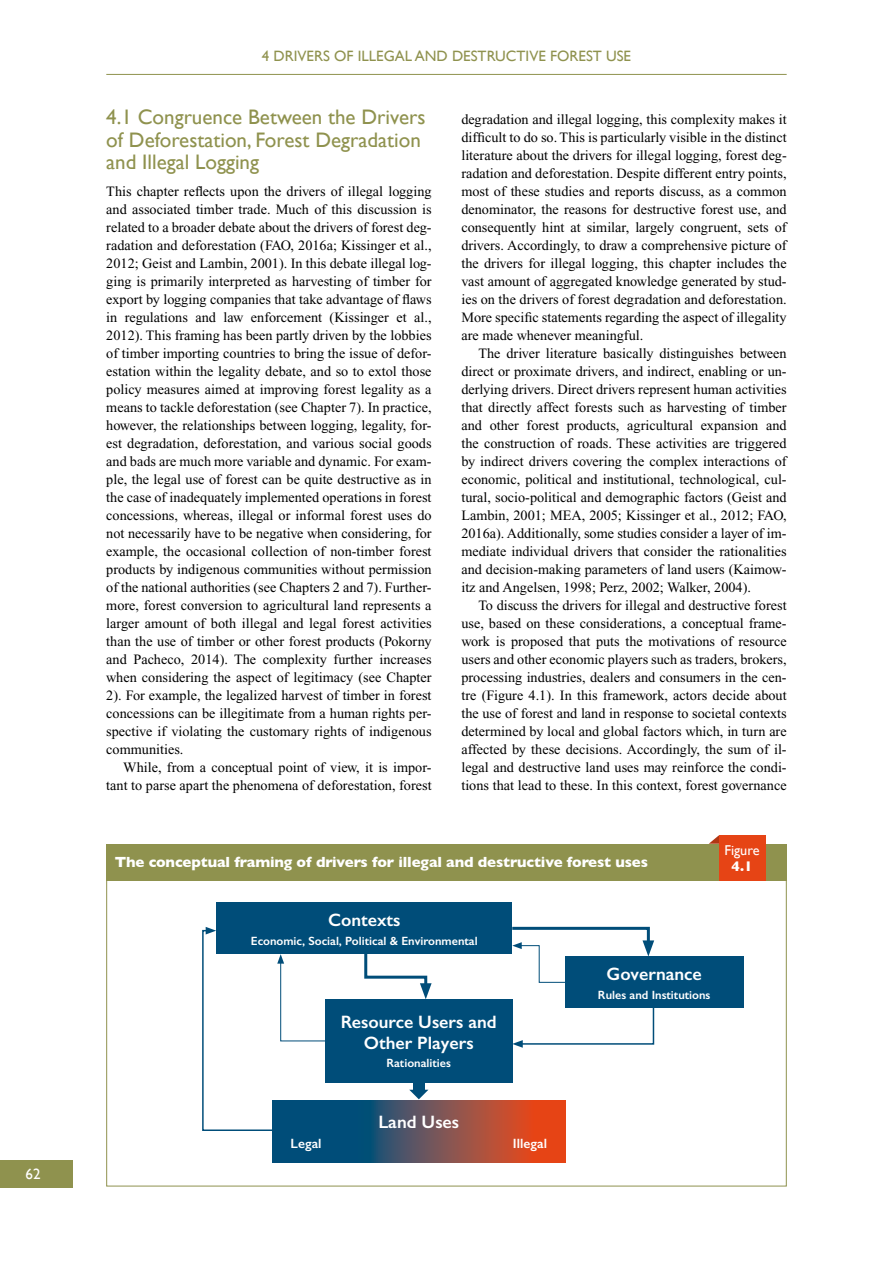
<style>
.page{position:relative;width:893px;height:1263px;background:#fff}
.page>*{position:absolute;margin:0;border:0;box-sizing:border-box;transform-origin:0 0}
.t1{font:21px/22.5px "Gill Sans";color:#8f924e}
.t2{font:600 18px/21px "Gill Sans";color:#fff;text-align:center}
.t3{font:700 15px "Gill Sans";letter-spacing:-.01em;color:#fff}
.t4{font:15px "Gill Sans";color:#8f924e}
.t5{font:15px "Gill Sans";color:#fff}
.t6{font:14.25px/18px "Times New Roman";color:#000;text-align:justify}
.t7{font:14.25px "Gill Sans";color:#fff}
.t8{font:700 14.25px "Gill Sans";color:#fff}
.t9{font:600 13.5px "Gill Sans";color:#fff}
.t10{font:600 12px "Gill Sans";color:#fff}
</style>
<div class="page">
<div style="left:0;top:1160px;width:72px;height:27px;background:#8f924e"></div>
<hr style="left:106px;top:74px;width:681px;height:1px;background:#8f924e">
<div style="left:106px;top:844px;width:681px;height:37px;background:#8f924e"></div>
<svg style="left:709px;top:835px;width:10px;height:9px"></svg>
<div style="left:719px;top:835px;width:46px;height:46px;background:#e64415"></div>
<div style="left:216px;top:902px;width:296px;height:52px;background:#004d79"></div>
<div style="left:565px;top:956px;width:178px;height:52px;background:#004d79"></div>
<div style="left:325px;top:999px;width:187px;height:83px;background:#004d79"></div>
<svg style="left:272px;top:1100px;width:293px;height:62px;background:#6d4f52"></svg>
<svg style="left:364px;top:954px;width:68px;height:45px"></svg>
<svg style="left:512px;top:1006px;width:143px;height:42px"></svg>
<svg style="left:202px;top:927px;width:127px;height:205px"></svg>
<svg style="left:512px;top:926px;width:142px;height:57px"></svg>
<div style="left:413px;top:1081px;width:12px;height:9px;background:#004d79"></div>
<svg style="left:409px;top:1090px;width:19px;height:9px"></svg>
<p class="t5" style="left:26px;top:1165px;width:16px">62</p>
<p class="t4" style="left:262px;top:47px;width:371px">4 DRIVERS OF ILLEGAL AND DESTRUCTIVE FOREST USE</p>
<h1 class="t1" style="left:106px;top:106px;width:321px">4.1 Congruence Between the Drivers of Deforestation, Forest Degradation and Illegal Logging</h1>
<p class="t6" style="left:106px;top:183px;width:327px">This chapter reflects upon the drivers of illegal logging and associated timber trade. Much of this discussion is related to a broader debate about the drivers of forest deg&shy;radation and deforestation (FAO, 2016a; Kissinger et al., 2012; Geist and Lambin, 2001). In this debate illegal log&shy;ging is primarily interpreted as harvesting of timber for export by logging companies that take advantage of flaws in regulations and law enforcement (Kissinger et al., 2012). This framing has been partly driven by the lobbies of timber importing countries to bring the issue of defor&shy;estation within the legality debate, and so to extol those policy measures aimed at improving forest legality as a means to tackle deforestation (see Chapter 7). In practice, however, the relationships between logging, legality, for&shy;est degradation, deforestation, and various social goods and bads are much more variable and dynamic. For exam&shy;ple, the legal use of forest can be quite destructive as in the case of inadequately implemented operations in forest concessions, whereas, illegal or informal forest uses do not necessarily have to be negative when considering, for example, the occasional collection of non-timber forest products by indigenous communities without permission of the national authorities (see Chapters 2 and 7). Further&shy;more, forest conversion to agricultural land represents a larger amount of both illegal and legal forest activities than the use of timber or other forest products (Pokorny and Pacheco, 2014). The complexity further increases when considering the aspect of legitimacy (see Chapter 2). For example, the legalized harvest of timber in forest concessions can be illegitimate from a human rights per&shy;spective if violating the customary rights of indigenous communities.</p>
<p class="t6" style="left:106px;top:759px;width:327px;text-align:right">While, from a conceptual point of view, it is impor&shy;tant to parse apart the phenomena of deforestation, forest</p>
<p class="t6" style="left:461px;top:111px;width:327px">degradation and illegal logging, this complexity makes it difficult to do so. This is particularly visible in the distinct literature about the drivers for illegal logging, forest deg&shy;radation and deforestation. Despite different entry points, most of these studies and reports discuss, as a common denominator, the reasons for destructive forest use, and consequently hint at similar, largely congruent, sets of drivers. Accordingly, to draw a comprehensive picture of the drivers for illegal logging, this chapter includes the vast amount of aggregated knowledge generated by stud&shy;ies on the drivers of forest degradation and deforestation.<br>More specific statements regarding the aspect of illegality are made whenever meaningful.</p>
<p class="t6" style="left:461px;top:344px;width:327px;text-indent:17px">The driver literature basically distinguishes between direct or proximate drivers, and indirect, enabling or un&shy;derlying drivers. Direct drivers represent human activities that directly affect forests such as harvesting of timber and other forest products, agricultural expansion and the construction of roads. These activities are triggered by indirect drivers covering the complex interactions of economic, political and institutional, technological, cul&shy;tural, socio-political and demographic factors (Geist and Lambin, 2001; MEA, 2005; Kissinger et al., 2012; FAO, 2016a). Additionally, some studies consider a layer of im&shy;mediate individual drivers that consider the rationalities and decision-making parameters of land users (Kaimow&shy;itz and Angelsen, 1998; Perz, 2002; Walker, 2004).</p>
<p class="t6" style="left:461px;top:596px;width:327px;text-indent:17px">To discuss the drivers for illegal and destructive forest use, based on these considerations, a conceptual frame&shy;work is proposed that puts the motivations of resource users and other economic players such as traders, brokers, processing industries, dealers and consumers in the cen&shy;tre (Figure 4.1). In this framework, actors decide about the use of forest and land in response to societal contexts determined by local and global factors which, in turn are affected by these decisions. Accordingly, the sum of il&shy;legal and destructive land uses may reinforce the condi&shy;tions that lead to these. In this context, forest governance</p>
<p class="t3" style="left:115px;top:850px;width:535px">The conceptual framing of drivers for illegal and destructive forest uses</p>
<p class="t7" style="left:724px;top:842px;width:37px">Figure</p>
<p class="t8" style="left:731px;top:855px;width:22px">4.1</p>
<p class="t2" style="left:328px;top:909px;width:74px">Contexts</p>
<p class="t10" style="left:251px;top:933px;width:228px">Economic, Social, Political &amp; Environmental</p>
<p class="t2" style="left:341px;top:1011px;width:157px">Resource Users and<br>Other Players</p>
<p class="t10" style="left:386px;top:1056px;width:66px">Rationalities</p>
<p class="t2" style="left:607px;top:963px;width:97px">Governance</p>
<p class="t10" style="left:598px;top:987px;width:114px">Rules and Institutions</p>
<p class="t2" style="left:378px;top:1111px;width:82px">Land Uses</p>
<p class="t9" style="left:291px;top:1135px;width:32px">Legal</p>
<p class="t9" style="left:513px;top:1135px;width:36px">Illegal</p>
</div>
